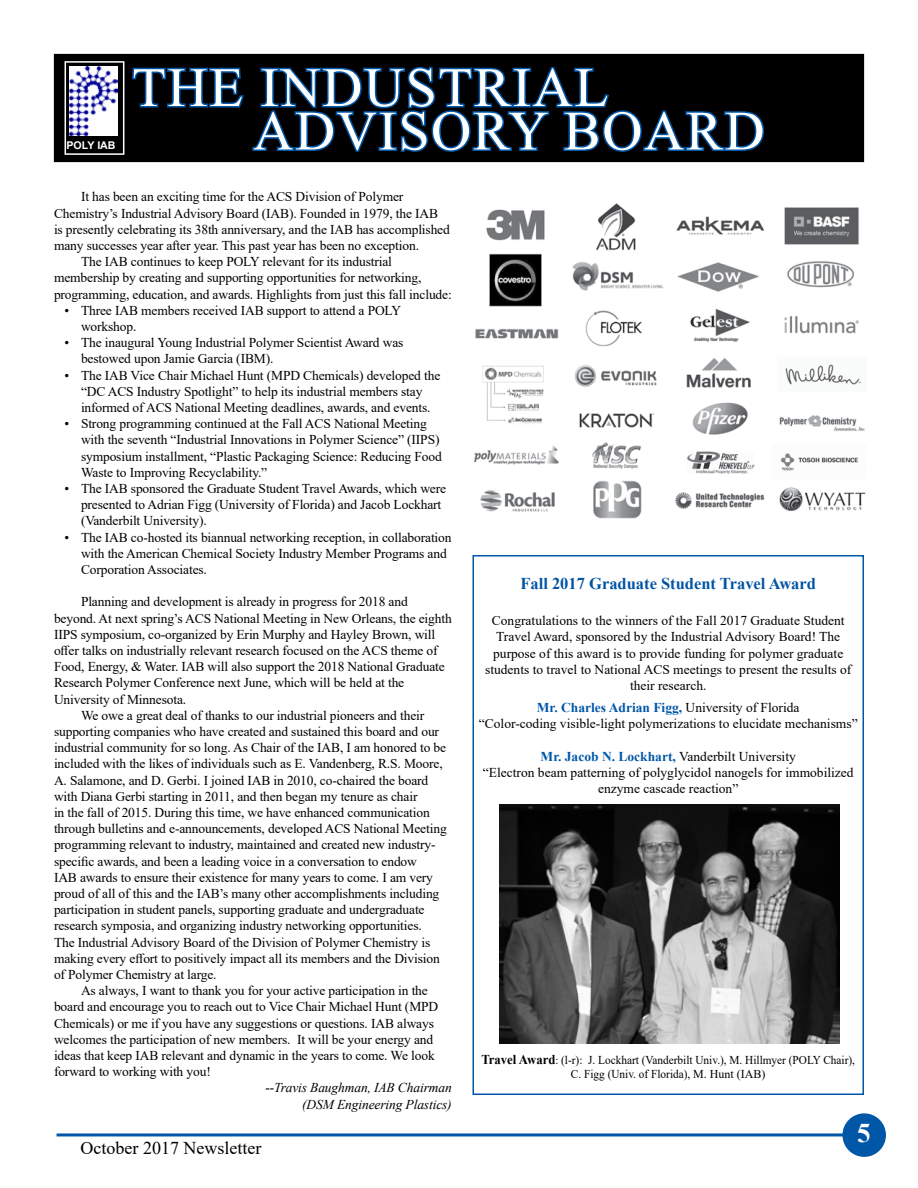
<style>
.page{position:relative;width:918px;height:1188px;background:#fff}
.page>*{position:absolute;margin:0;border:0;box-sizing:border-box;transform-origin:0 0}
.t1{font:55.5px/43.5px "Times New Roman";letter-spacing:.03em;color:#fff}
.t2{font:700 27px "Times New Roman";color:#fff}
.t3{font:18px "Times New Roman";color:#000}
.t4{font:700 16.5px "Times New Roman";color:#0054a4}
.t5{font:13.5px/16.2px "Times New Roman";letter-spacing:-.01em;color:#000}
.t6{font:italic 13.5px/16.2px "Times New Roman";letter-spacing:-.01em;color:#000;text-align:right}
.t7{font:12px/14.4px "Times New Roman";color:#000;text-align:center;scale:.94 1}
.t8{font:700 10.65px "Arial";color:#fff}
.s1{font-weight:700;color:#0057a8}
.s2{font-weight:700;font-size:13.5px}
.s3{font-size:11.4px}
</style>
<div class="page">
<hr style="left:57px;top:1133px;width:807px;height:3px;background:#0057a8">
<div style="left:843px;top:1114px;width:42px;height:42px;background:#0057a8;border-radius:50%"></div>
<div style="left:842px;top:1113px;width:44px;height:44px;border:2px solid #0057a8;border-radius:50%"></div>
<div style="left:54px;top:54px;width:810px;height:108px;background:#000"></div>
<div style="left:472px;top:555px;width:392px;height:540px;border:2px solid #0057a8"></div>
<img style="left:500px;top:804px;width:340px;height:240px">
<svg style="left:69px;top:66px;width:49px;height:70px"></svg>
<div style="left:65px;top:61px;width:59px;height:94px;border:2px solid #fff"></div>
<img style="left:70px;top:67px;width:47px;height:68px">
<svg style="left:132px;top:66px;width:633px;height:86px"></svg>
<img style="left:474px;top:203px;width:392px;height:316px">
<p class="t8" style="left:67px;top:138px;width:51px">POLY IAB</p>
<h1 class="t1" style="left:253px;top:64px;width:513px;text-indent:-121px">THE INDUSTRIAL<br>ADVISORY BOARD</h1>
<p class="t5" style="left:81px;top:188px;width:324px">It has been an exciting time for the ACS Division of Polymer</p>
<p class="t5" style="left:54px;top:205px;width:386px">Chemistry’s Industrial Advisory Board (IAB). Founded in 1979, the IAB</p>
<p class="t5" style="left:54px;top:221px;width:397px">is presently celebrating its 38th anniversary, and the IAB has accomplished</p>
<p class="t5" style="left:54px;top:237px;width:367px">many successes year after year. This past year has been no exception.</p>
<p class="t5" style="left:81px;top:253px;width:313px">The IAB continues to keep POLY relevant for its industrial</p>
<p class="t5" style="left:54px;top:269px;width:369px">membership by creating and supporting opportunities for networking,</p>
<p class="t5" style="left:54px;top:286px;width:399px">programming, education, and awards. Highlights from just this fall include:</p>
<p class="t5" style="left:81px;top:302px;width:322px;text-indent:-16px">• Three IAB members received IAB support to attend a POLY workshop.</p>
<p class="t5" style="left:81px;top:334px;width:324px;text-indent:-16px">• The inaugural Young Industrial Polymer Scientist Award was bestowed upon Jamie Garcia (IBM).</p>
<p class="t5" style="left:65px;top:367px;width:377px;text-align:center">• The IAB Vice Chair Michael Hunt (MPD Chemicals) developed the “DC ACS Industry Spotlight” to help its industrial members stay informed of ACS National Meeting deadlines, awards, and events.</p>
<p class="t5" style="left:81px;top:415px;width:362px;text-indent:-16px">• Strong programming continued at the Fall ACS National Meeting with the seventh “Industrial Innovations in Polymer Science” (IIPS) symposium installment, “Plastic Packaging Science: Reducing Food Waste to Improving Recyclability.”</p>
<p class="t5" style="left:81px;top:480px;width:367px;text-indent:-16px">• The IAB sponsored the Graduate Student Travel Awards, which were presented to Adrian Figg (University of Florida) and Jacob Lockhart (Vanderbilt University).</p>
<p class="t5" style="left:81px;top:529px;width:372px;text-indent:-16px">• The IAB co-hosted its biannual networking reception, in collaboration with the American Chemical Society Industry Member Programs and<br>Corporation Associates.</p>
<p class="t5" style="left:81px;top:593px;width:328px">Planning and development is already in progress for 2018 and</p>
<p class="t5" style="left:54px;top:610px;width:399px">beyond. At next spring’s ACS National Meeting in New Orleans, the eighth</p>
<p class="t5" style="left:54px;top:626px;width:383px">IIPS symposium, co-organized by Erin Murphy and Hayley Brown, will</p>
<p class="t5" style="left:54px;top:642px;width:385px">offer talks on industrially relevant research focused on the ACS theme of</p>
<p class="t5" style="left:54px;top:658px;width:392px">Food, Energy, &amp; Water. IAB will also support the 2018 National Graduate</p>
<p class="t5" style="left:54px;top:674px;width:352px">Research Polymer Conference next June, which will be held at the</p>
<p class="t5" style="left:54px;top:691px;width:134px">University of Minnesota.</p>
<p class="t5" style="left:81px;top:707px;width:345px">We owe a great deal of thanks to our industrial pioneers and their</p>
<p class="t5" style="left:54px;top:723px;width:387px">supporting companies who have created and sustained this board and our</p>
<p class="t5" style="left:54px;top:739px;width:394px">industrial community for so long. As Chair of the IAB, I am honored to be</p>
<p class="t5" style="left:54px;top:755px;width:390px">included with the likes of individuals such as E. Vandenberg, R.S. Moore,</p>
<p class="t5" style="left:54px;top:772px;width:376px">A. Salamone, and D. Gerbi. I joined IAB in 2010, co-chaired the board</p>
<p class="t5" style="left:54px;top:788px;width:365px">with Diana Gerbi starting in 2011, and then began my tenure as chair</p>
<p class="t5" style="left:54px;top:804px;width:377px">in the fall of 2015. During this time, we have enhanced communication</p>
<p class="t5" style="left:54px;top:820px;width:394px">through bulletins and e-announcements, developed ACS National Meeting</p>
<p class="t5" style="left:54px;top:836px;width:383px">programming relevant to industry, maintained and created new industry-</p>
<p class="t5" style="left:54px;top:853px;width:365px">specific awards, and been a leading voice in a conversation to endow</p>
<p class="t5" style="left:54px;top:869px;width:381px">IAB awards to ensure their existence for many years to come. I am very</p>
<p class="t5" style="left:54px;top:885px;width:387px">proud of all of this and the IAB’s many other accomplishments including</p>
<p class="t5" style="left:54px;top:901px;width:372px">participation in student panels, supporting graduate and undergraduate</p>
<p class="t5" style="left:54px;top:917px;width:369px">research symposia, and organizing industry networking opportunities.</p>
<p class="t5" style="left:54px;top:934px;width:378px">The Industrial Advisory Board of the Division of Polymer Chemistry is</p>
<p class="t5" style="left:54px;top:950px;width:387px">making every effort to positively impact all its members and the Division</p>
<p class="t5" style="left:54px;top:966px;width:164px">of Polymer Chemistry at large.</p>
<p class="t5" style="left:81px;top:982px;width:348px">As always, I want to thank you for your active participation in the</p>
<p class="t5" style="left:54px;top:998px;width:386px">board and encourage you to reach out to Vice Chair Michael Hunt (MPD</p>
<p class="t5" style="left:54px;top:1015px;width:382px">Chemicals) or me if you have any suggestions or questions. IAB always</p>
<p class="t5" style="left:54px;top:1031px;width:381px">welcomes the participation of new members. It will be your energy and</p>
<p class="t5" style="left:54px;top:1047px;width:382px">ideas that keep IAB relevant and dynamic in the years to come. We look</p>
<p class="t5" style="left:54px;top:1063px;width:158px">forward to working with you!</p>
<p class="t6" style="left:265px;top:1079px;width:188px">--Travis Baughman, IAB Chairman (DSM Engineering Plastics)</p>
<h3 class="t3" style="left:81px;top:1136px;width:182px">October 2017 Newsletter</h3>
<p class="t4" style="left:520px;top:572px;width:297px">Fall 2017 Graduate Student Travel Award</p>
<p class="t5" style="left:485px;top:612px;width:368px;text-align:center">Congratulations to the winners of the Fall 2017 Graduate Student Travel Award, sponsored by the Industrial Advisory Board! The purpose of this award is to provide funding for polymer graduate students to travel to National ACS meetings to present the results of their research.</p>
<p class="t5" style="left:479px;top:699px;width:380px;text-align:center"><span class="s1">Mr. Charles Adrian Figg,</span> University of Florida<br>“Color-coding visible-light polymerizations to elucidate mechanisms”</p>
<p class="t5" style="left:483px;top:748px;width:372px;text-align:center"><span class="s1">Mr. Jacob N. Lockhart,</span> Vanderbilt University<br>“Electron beam patterning of polyglycidol nanogels for immobilized enzyme cascade reaction”</p>
<p class="t7" style="left:481px;top:1052px;width:399px"><span class="s2">Travel Award</span><span class="s3">:</span> (l-r): J. Lockhart (Vanderbilt Univ.), M. Hillmyer (POLY Chair),<br>C. Figg (Univ. of Florida), M. Hunt (IAB)</p>
<h2 class="t2" style="left:857px;top:1114px;width:15px">5</h2>
</div>
